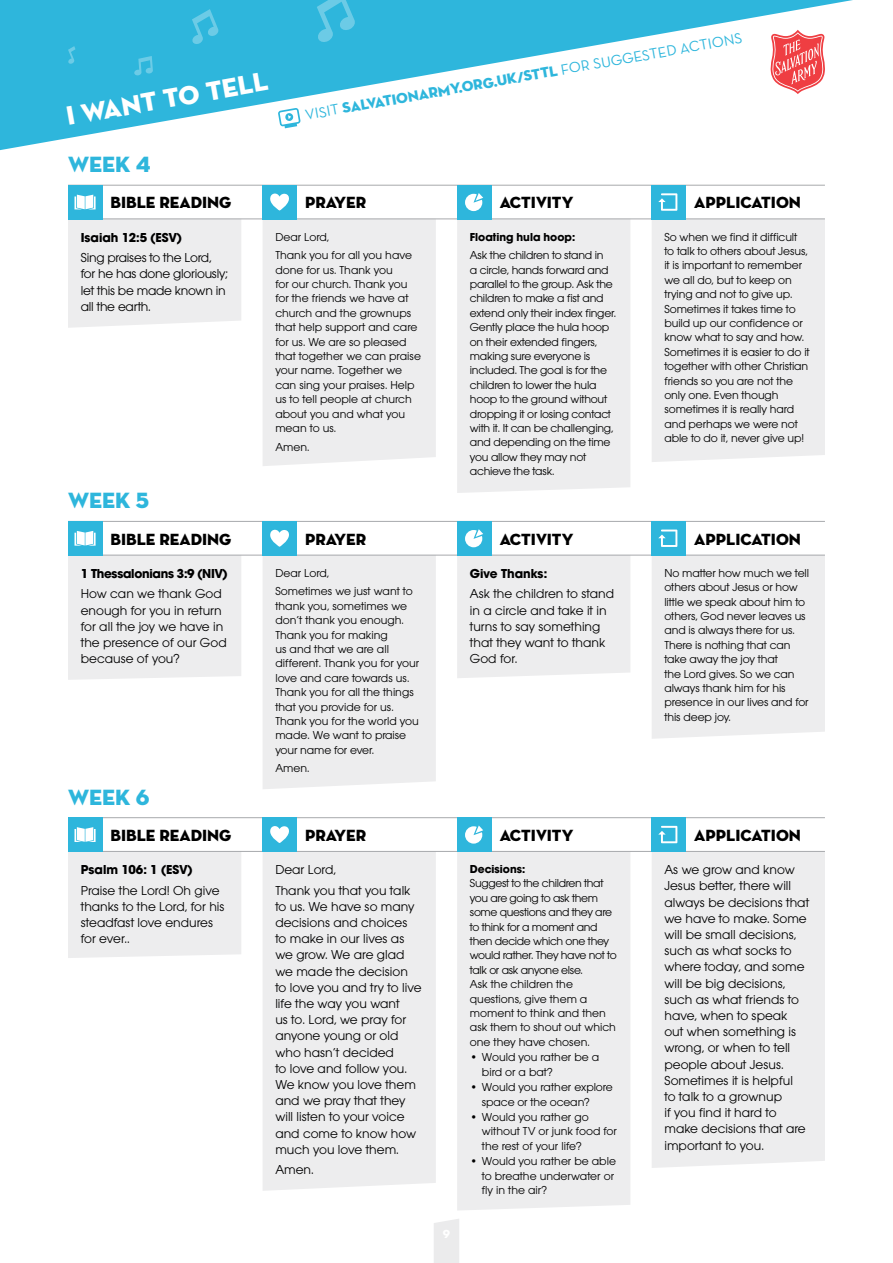
<style>
.page{position:relative;width:893px;height:1263px;background:#fff}
.page>*{position:absolute;margin:0;border:0;box-sizing:border-box;transform-origin:0 0}
.t1{font:27px "Neutra Disp Titling";color:#fff}
.t2{font:22.5px "Neutra Disp Titling";color:#2eb6dc}
.t3{font:16.5px "Neutra Disp Titling";color:#000}
.t4{font:15px "Neutra Disp Titling";color:#2eb6dc}
.t5{font:13.5px/16.2px "Avant Garde ITC";color:#000}
.t6{font:13.5px/16.2px "Avant Garde ITC";letter-spacing:-.02em;color:#000}
.t7{font:700 13.5px "Avant Garde Md ITC";color:#000}
.t8{font:700 13.5px "Avant Garde Md ITC";letter-spacing:-.02em;color:#000}
.t9{font:12px/14.4px "Avant Garde ITC";letter-spacing:-.01em;color:#000}
.t10{font:12px/14.4px "Avant Garde ITC";letter-spacing:-.03em;color:#000}
.t11{font:700 12px "Avant Garde Md ITC";color:#000}
.s1{font-family:"Neutra Text Book Alt"}
</style>
<div class="page">
<svg style="left:434px;top:1219px;width:25px;height:44px"></svg>
<svg style="left:0;top:0;width:853px;height:150px"></svg>
<div style="left:263px;top:220px;width:173px;height:246px;background:#ededee"></div>
<div style="left:457px;top:220px;width:173px;height:273px;background:#ededee"></div>
<div style="left:652px;top:220px;width:173px;height:242px;background:#ededee"></div>
<div style="left:68px;top:220px;width:173px;height:108px;background:#ededee"></div>
<hr style="left:68px;top:219px;width:757px;height:1px;background:#a7a9ac">
<hr style="left:68px;top:185px;width:757px;height:1px;background:#a7a9ac">
<div style="left:263px;top:185px;width:34px;height:34px;background:#2eb6dc"></div>
<svg style="left:270px;top:193px;width:19px;height:18px"></svg>
<div style="left:457px;top:185px;width:34px;height:34px;background:#2eb6dc"></div>
<svg style="left:465px;top:193px;width:18px;height:18px"></svg>
<div style="left:263px;top:556px;width:173px;height:233px;background:#ededee"></div>
<div style="left:457px;top:556px;width:173px;height:122px;background:#ededee"></div>
<div style="left:652px;top:556px;width:173px;height:183px;background:#ededee"></div>
<div style="left:68px;top:556px;width:173px;height:124px;background:#ededee"></div>
<hr style="left:68px;top:555px;width:757px;height:1px;background:#a7a9ac">
<hr style="left:68px;top:521px;width:757px;height:1px;background:#a7a9ac">
<div style="left:263px;top:521px;width:34px;height:34px;background:#2eb6dc"></div>
<svg style="left:270px;top:529px;width:19px;height:18px"></svg>
<div style="left:457px;top:521px;width:34px;height:34px;background:#2eb6dc"></div>
<svg style="left:465px;top:529px;width:18px;height:18px"></svg>
<div style="left:263px;top:852px;width:173px;height:339px;background:#ededee"></div>
<div style="left:457px;top:852px;width:173px;height:358px;background:#ededee"></div>
<div style="left:652px;top:852px;width:173px;height:316px;background:#ededee"></div>
<div style="left:68px;top:852px;width:173px;height:106px;background:#ededee"></div>
<hr style="left:68px;top:851px;width:757px;height:1px;background:#a7a9ac">
<hr style="left:68px;top:817px;width:757px;height:1px;background:#a7a9ac">
<div style="left:263px;top:817px;width:34px;height:34px;background:#2eb6dc"></div>
<svg style="left:270px;top:826px;width:19px;height:17px"></svg>
<div style="left:457px;top:817px;width:34px;height:34px;background:#2eb6dc"></div>
<svg style="left:465px;top:825px;width:18px;height:19px"></svg>
<svg style="left:278px;top:108px;width:23px;height:20px"></svg>
<div style="left:652px;top:185px;width:34px;height:34px;background:#2eb6dc"></div>
<svg style="left:658px;top:193px;width:19px;height:18px"></svg>
<div style="left:652px;top:521px;width:34px;height:34px;background:#2eb6dc"></div>
<svg style="left:658px;top:529px;width:19px;height:18px"></svg>
<div style="left:652px;top:817px;width:34px;height:34px;background:#2eb6dc"></div>
<svg style="left:658px;top:826px;width:19px;height:17px"></svg>
<div style="left:68px;top:185px;width:34px;height:34px;background:#2eb6dc"></div>
<svg style="left:75px;top:195px;width:21px;height:14px"></svg>
<div style="left:68px;top:521px;width:34px;height:34px;background:#2eb6dc"></div>
<svg style="left:75px;top:531px;width:21px;height:15px"></svg>
<div style="left:68px;top:817px;width:34px;height:34px;background:#2eb6dc"></div>
<svg style="left:75px;top:827px;width:21px;height:15px"></svg>
<svg style="left:134px;top:56px;width:19px;height:20px"></svg>
<svg style="left:192px;top:9px;width:27px;height:36px"></svg>
<svg style="left:68px;top:46px;width:7px;height:18px"></svg>
<svg style="left:317px;top:0;width:39px;height:43px;background:#45bedf"></svg>
<h1 class="t1" style="left:63px;top:100px;width:206px;rotate:-10deg">I WANT TO TELL</h1>
<p class="t4" style="left:304px;top:106px;width:445px;rotate:-10deg"><span class="s1">visit</span> SALVATIONARMY.ORG.UK/STTL <span class="s1">for suggested actions</span></p>
<h2 class="t2" style="left:68px;top:151px;width:36px">WEEK</h2>
<h2 class="t2" style="left:136px;top:151px;width:16px">4</h2>
<h3 class="t3" style="left:111px;top:192px;width:122px">BIBLE READING</h3>
<h3 class="t3" style="left:305px;top:192px;width:63px">PRAYER</h3>
<h3 class="t3" style="left:500px;top:192px;width:75px">ACTIVITY</h3>
<h3 class="t3" style="left:694px;top:192px;width:108px">APPLICATION</h3>
<p class="t7" style="left:81px;top:229px;width:103px">Isaiah 12:5 (ESV)</p>
<p class="t6" style="left:81px;top:250px;width:149px">Sing praises to the Lord, for he has done gloriously; let this be made known in all the earth.</p>
<p class="t9" style="left:275px;top:227px;width:138px;line-height:18.6px">Dear Lord,<br>Thank you for all you have</p>
<p class="t9" style="left:275px;top:262px;width:147px">done for us. Thank you<br>for our church. Thank you for the friends we have at church and the grownups that help support and care for us. We are so pleased that together we can praise your name. Together we can sing your praises. Help us to tell people at church about you and what you mean to us.</p>
<p class="t9" style="left:275px;top:439px;width:36px">Amen.</p>
<p class="t11" style="left:470px;top:229px;width:107px">Floating hula hoop:</p>
<p class="t9" style="left:470px;top:248px;width:148px">Ask the children to stand in<br>a circle, hands forward and parallel to the group. Ask the children to make a fist and extend only their index finger.<br>Gently place the hula hoop on their extended fingers, making sure everyone is included. The goal is for the children to lower the hula hoop to the ground without dropping it or losing contact with it. It can be challenging, and depending on the time you allow they may not achieve the task.</p>
<p class="t9" style="left:664px;top:229px;width:147px">So when we find it difficult to talk to others about Jesus, it is important to remember we all do, but to keep on trying and not to give up.<br>Sometimes it takes time to build up our confidence or know what to say and how.<br>Sometimes it is easier to do it together with other Christian friends so you are not the only one. Even though sometimes it is really hard and perhaps we were not able to do it, never give up!</p>
<h2 class="t2" style="left:68px;top:487px;width:36px">WEEK</h2>
<h2 class="t2" style="left:136px;top:487px;width:15px">5</h2>
<h3 class="t3" style="left:111px;top:529px;width:122px">BIBLE READING</h3>
<h3 class="t3" style="left:305px;top:529px;width:63px">PRAYER</h3>
<h3 class="t3" style="left:500px;top:529px;width:75px">ACTIVITY</h3>
<h3 class="t3" style="left:694px;top:529px;width:108px">APPLICATION</h3>
<p class="t8" style="left:81px;top:565px;width:148px">1 Thessalonians 3:9 (NIV)</p>
<p class="t5" style="left:81px;top:586px;width:147px">How can we thank God enough for you in return for all the joy we have in the presence of our God because of you?</p>
<h2 class="t2" style="left:68px;top:783px;width:36px">WEEK</h2>
<h2 class="t2" style="left:136px;top:783px;width:15px">6</h2>
<p class="t9" style="left:275px;top:563px;width:139px;line-height:18.6px">Dear Lord,<br>Sometimes we just want to</p>
<p class="t9" style="left:275px;top:599px;width:146px">thank you, sometimes we don’t thank you enough.<br>Thank you for making<br>us and that we are all different. Thank you for your love and care towards us.<br>Thank you for all the things that you provide for us.<br>Thank you for the world you made. We want to praise your name for ever.</p>
<p class="t9" style="left:275px;top:761px;width:36px">Amen.</p>
<p class="t7" style="left:470px;top:565px;width:79px">Give Thanks:</p>
<p class="t5" style="left:470px;top:586px;width:146px">Ask the children to stand in a circle and take it in turns to say something that they want to thank<br>God for.</p>
<p class="t9" style="left:664px;top:566px;width:146px">No matter how much we tell others about Jesus or how little we speak about him to others, God never leaves us and is always there for us.<br>There is nothing that can take away the joy that<br>the Lord gives. So we can always thank him for his presence in our lives and for this deep joy.</p>
<h3 class="t3" style="left:111px;top:825px;width:122px">BIBLE READING</h3>
<h3 class="t3" style="left:305px;top:825px;width:63px">PRAYER</h3>
<h3 class="t3" style="left:500px;top:825px;width:75px">ACTIVITY</h3>
<h3 class="t3" style="left:694px;top:825px;width:108px">APPLICATION</h3>
<p class="t7" style="left:81px;top:861px;width:113px">Psalm 106: 1 (ESV)</p>
<p class="t5" style="left:81px;top:882px;width:145px">Praise the Lord! Oh give thanks to the Lord, for his steadfast love endures for ever..</p>
<p class="t5" style="left:275px;top:859px;width:137px;line-height:20.4px">Dear Lord,<br>Thank you that you talk</p>
<p class="t5" style="left:275px;top:898px;width:148px">to us. We have so many decisions and choices to make in our lives as we grow. We are glad we made the decision to love you and try to live life the way you want<br>us to. Lord, we pray for anyone young or old who hasn’t decided<br>to love and follow you.<br>We know you love them and we pray that they will listen to your voice and come to know how much you love them.</p>
<p class="t5" style="left:275px;top:1162px;width:40px">Amen.</p>
<p class="t11" style="left:470px;top:862px;width:57px">Decisions:</p>
<p class="t10" style="left:470px;top:876px;width:148px">Suggest to the children that you are going to ask them some questions and they are to think for a moment and then decide which one they would rather. They have not to talk or ask anyone else.<br>Ask the children the questions, give them a moment to think and then ask them to shout out which one they have chosen.</p>
<p class="t9" style="left:482px;top:1050px;width:119px;text-indent:-12px">• Would you rather be a bird or a bat?</p>
<p class="t9" style="left:482px;top:1080px;width:132px;text-indent:-12px">• Would you rather explore space or the ocean?</p>
<p class="t9" style="left:482px;top:1110px;width:137px;text-indent:-12px">• Would you rather go without TV or junk food for the rest of your life?</p>
<p class="t9" style="left:482px;top:1154px;width:136px;text-indent:-12px">• Would you rather be able to breathe underwater or fly in the air?</p>
<p class="t5" style="left:664px;top:862px;width:146px">As we grow and know<br>Jesus better, there will always be decisions that we have to make. Some will be small decisions, such as what socks to where today, and some will be big decisions, such as what friends to have, when to speak out when something is wrong, or when to tell people about Jesus.<br>Sometimes it is helpful<br>to talk to a grownup<br>if you find it hard to make decisions that are important to you.</p>
</div>
